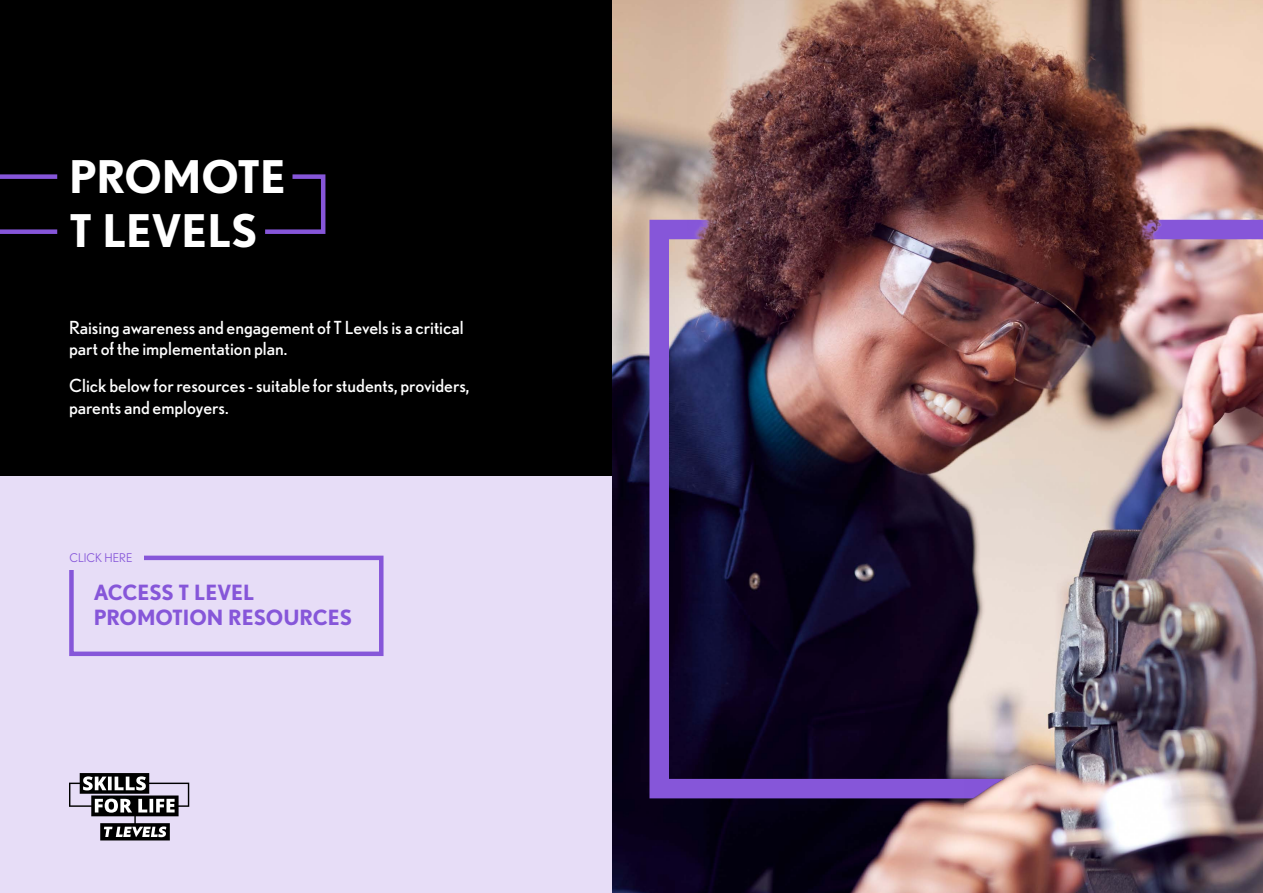
<style>
.page{position:relative;width:1263px;height:893px;background:#fff}
.page>*{position:absolute;margin:0;border:0;box-sizing:border-box;transform-origin:0 0}
.t1{font:700 45px/54px "Nobel";color:#fff}
.t2{font:700 21px/25.2px "Nobel";color:#8656d9}
.t3{font:18px/21.6px "Nobel";color:#fff}
.t4{font:12px "Nobel";color:#8656d9}
</style>
<div class="page">
<img style="left:611px;top:0;width:652px;height:893px">
<img style="left:649px;top:220px;width:614px;height:578px">
<div style="left:0;top:411px;width:611px;height:482px;background:#e7ddf7"></div>
<div style="left:0;top:0;width:611px;height:475px;background:#000"></div>
<div style="left:69px;top:556px;width:314px;height:100px;border:4px solid #8656d9"></div>
<div style="left:69px;top:541px;width:74px;height:29px;background:#e7ddf7"></div>
<svg style="left:69px;top:773px;width:120px;height:67px"></svg>
<svg style="left:0;top:174px;width:58px;height:60px"></svg>
<svg style="left:265px;top:174px;width:61px;height:60px"></svg>
<img style="left:687px;top:0;width:475px;height:289px">
<img style="left:965px;top:730px;width:298px;height:163px">
<h1 class="t1" style="left:69px;top:149px;width:218px">PROMOTE<br>T LEVELS</h1>
<p class="t3" style="left:69px;top:316px;width:396px">Raising awareness and engagement of T Levels is a critical part of the implementation plan.</p>
<p class="t3" style="left:69px;top:374px;width:402px">Click below for resources - suitable for students, providers, parents and employers.</p>
<p class="t4" style="left:69px;top:551px;width:64px">CLICK HERE</p>
<p class="t2" style="left:94px;top:580px;width:260px">ACCESS T LEVEL<br>PROMOTION RESOURCES</p>
</div>
